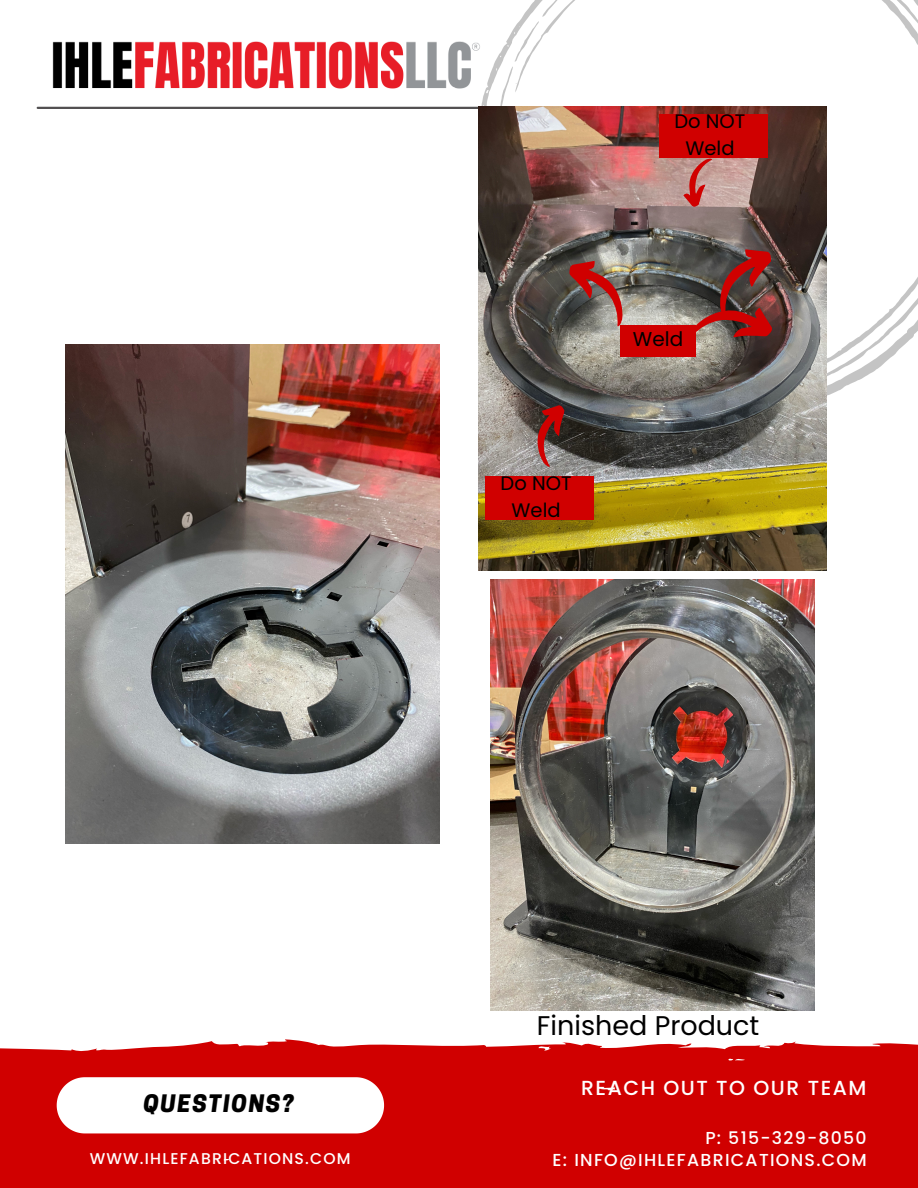
<style>
.page{position:relative;width:918px;height:1188px;background:#fff}
.page>*{position:absolute;margin:0;border:0;box-sizing:border-box;transform-origin:0 0}
.t1{font:27px "Poppins";color:#000}
.t2{font:italic 800 22.65px "Cooper Hewitt";letter-spacing:.075em;color:#000}
.t3{font:500 20.4px "Poppins";letter-spacing:.075em;color:#fff}
.t4{font:19.95px "Poppins";color:#000}
.t5{font:19.5px/27px "Poppins";color:#000;text-align:center}
.t6{font:500 17.4px "Poppins";letter-spacing:.075em;color:#fff}
.t7{font:500 15.6px "Poppins";letter-spacing:.075em;color:#fff}
</style>
<div class="page">
<svg style="left:495px;top:0;width:423px;height:413px"></svg>
<img style="left:37px;top:41px;width:458px;height:66px">
<hr style="left:38px;top:107px;width:760px;height:2px;background:#525051">
<div style="left:0;top:1039px;width:918px;height:149px;background:#d00000"></div>
<svg style="left:57px;top:1077px;width:327px;height:56px"></svg>
<img style="left:65px;top:344px;width:375px;height:500px">
<img style="left:479px;top:107px;width:347px;height:463px">
<img style="left:491px;top:579px;width:323px;height:431px">
<div style="left:660px;top:114px;width:108px;height:44px;background:#d00000"></div>
<div style="left:486px;top:476px;width:108px;height:43px;background:#d00000"></div>
<div style="left:620px;top:325px;width:76px;height:31px;background:#d00000"></div>
<svg style="left:530px;top:402px;width:36px;height:66px;background:#7f4745"></svg>
<svg style="left:681px;top:158px;width:34px;height:50px;background:#c47874"></svg>
<img style="left:566px;top:252px;width:71px;height:77px">
<svg style="left:691px;top:240px;width:84px;height:99px;background:#753d3a"></svg>
<p class="t5" style="left:674px;top:108px;width:73px">Do NOT<br>Weld</p>
<p class="t5" style="left:501px;top:469px;width:73px">Do NOT<br>Weld</p>
<p class="t4" style="left:633px;top:325px;width:52px">Weld</p>
<p class="t2" style="left:144px;top:1095px;width:152px">QUESTIONS?</p>
<p class="t7" style="left:90px;top:1147px;width:262px">WWW.IHLEFABRICATIONS.COM</p>
<p class="t1" style="left:537px;top:1006px;width:224px">Finished Product</p>
<p class="t3" style="left:581px;top:1074px;width:287px">REACH OUT TO OUR TEAM</p>
<p class="t6" style="left:705px;top:1125px;width:163px">P: 515-329-8050</p>
<p class="t6" style="left:553px;top:1148px;width:316px">E: INFO@IHLEFABRICATIONS.COM</p>
</div>
